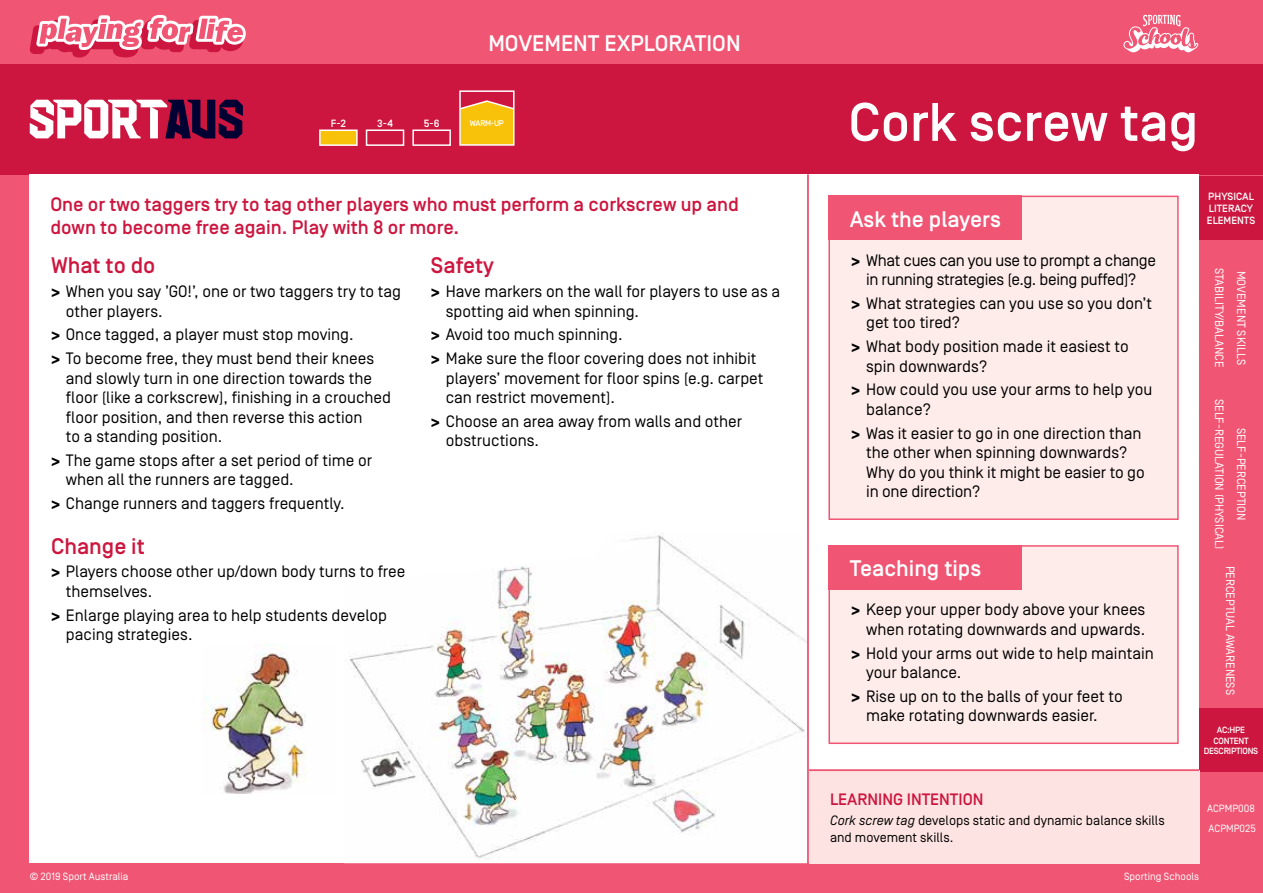
<style>
.page{position:relative;width:1263px;height:893px;background:#f05674}
.page>*{position:absolute;margin:0;border:0;box-sizing:border-box;transform-origin:0 0}
.t1{font:500 54px "Simplon Norm";color:#fff}
.t2{font:500 22.5px "Simplon Norm";color:#fff}
.t3{font:500 22.5px "Simplon Norm";color:#cd163f}
.t4{font:500 19.5px/22.5px "Simplon Norm";color:#cd163f}
.t5{font:16.5px/19.5px "Simplon Norm";color:#000}
.t6{font:16.5px/19.5px "Simplon Norm";letter-spacing:-.02em;color:#000;text-align:center}
.t7{font:500 16.5px "Simplon Norm";color:#cd163f}
.t8{font:13.5px/16.5px "Simplon Norm";color:#000}
.t9{font:12px/22px "Simplon Norm";color:#fff;text-align:center}
.t10{font:10.5px/20.5px "Simplon Norm";color:#fff}
.t11{font:500 10.5px/12px "Simplon Norm";color:#fff}
.t12{font:500 9px/10.5px "Simplon Norm";letter-spacing:-.03em;color:#fff;text-align:center}
.t13{font:500 8.25px "Simplon Norm";letter-spacing:-.03em;color:#fff}
.s1{font-weight:700}
.s2{font-style:italic}
</style>
<div class="page">
<div style="left:0;top:64px;width:1263px;height:110px;background:#cd163f"></div>
<svg style="left:1123px;top:15px;width:75px;height:37px"></svg>
<svg style="left:30px;top:15px;width:216px;height:43px"></svg>
<div style="left:1199px;top:176px;width:64px;height:64px;background:#cd163f"></div>
<div style="left:1199px;top:708px;width:64px;height:64px;background:#cd163f"></div>
<div style="left:30px;top:174px;width:1169px;height:689px;background:#fff"></div>
<svg style="left:30px;top:100px;width:213px;height:38px"></svg>
<img style="left:349px;top:532px;width:458px;height:328px">
<div style="left:809px;top:770px;width:390px;height:93px;background:#fde3e2"></div>
<hr style="left:807px;top:174px;width:2px;height:689px;background:#f05674">
<div style="left:829px;top:196px;width:349px;height:323px;background:#feecea"></div>
<div style="left:828px;top:196px;width:351px;height:324px;border:2px solid #f05674"></div>
<div style="left:829px;top:546px;width:349px;height:197px;background:#feecea"></div>
<div style="left:828px;top:545px;width:351px;height:199px;border:2px solid #f05674"></div>
<hr style="left:809px;top:769px;width:390px;height:2px;background:#f05674">
<div style="left:828px;top:196px;width:194px;height:44px;background:#f05674"></div>
<div style="left:828px;top:545px;width:194px;height:44px;background:#f05674"></div>
<div style="left:319px;top:130px;width:39px;height:16px;background:#f9c20a;border:2px solid #fff"></div>
<div style="left:366px;top:130px;width:38px;height:16px;border:2px solid #fff"></div>
<div style="left:412px;top:130px;width:39px;height:16px;border:2px solid #fff"></div>
<svg style="left:462px;top:100px;width:49px;height:43px;background:#f5b417"></svg>
<div style="left:459px;top:90px;width:55px;height:56px;border:2px solid #fff"></div>
<img style="left:205px;top:645px;width:101px;height:149px">
<h2 class="t2" style="left:488px;top:31px;width:254px">MOVEMENT EXPLORATION</h2>
<p class="t11" style="left:331px;top:117px;width:17px">F-2</p>
<p class="t11" style="left:377px;top:117px;width:17px">3-4</p>
<p class="t11" style="left:424px;top:117px;width:17px">5-6</p>
<p class="t13" style="left:470px;top:119px;width:35px">WARM-UP</p>
<p class="t4" style="left:50px;top:194px;width:690px">One or two taggers try to tag other players who must perform a corkscrew up and down to become free again. Play with 8 or more.</p>
<h2 class="t3" style="left:51px;top:254px;width:106px">What to do</h2>
<p class="t5" style="left:66px;top:282px;width:337px;text-indent:-15px"><span class="s1">&gt;</span> When you say ’GO!’, one or two taggers try to tag other players.</p>
<p class="t5" style="left:51px;top:323px;width:325px;line-height:23.7px"><span class="s1">&gt;</span> Once tagged, a player must stop moving.<br><span class="s1">&gt;</span> To become free, they must bend their knees</p>
<p class="t5" style="left:66px;top:368px;width:327px">and slowly turn in one direction towards the floor (like a corkscrew), finishing in a crouched floor position, and then reverse this action<br>to a standing position.</p>
<p class="t5" style="left:66px;top:451px;width:308px;text-indent:-15px"><span class="s1">&gt;</span> The game stops after a set period of time or when all the runners are tagged.</p>
<p class="t5" style="left:51px;top:494px;width:295px"><span class="s1">&gt;</span> Change runners and taggers frequently.</p>
<h2 class="t3" style="left:51px;top:534px;width:95px">Change it</h2>
<p class="t5" style="left:66px;top:562px;width:341px;text-indent:-15px"><span class="s1">&gt;</span> Players choose other up/down body turns to free themselves.</p>
<p class="t5" style="left:66px;top:606px;width:323px;text-indent:-15px"><span class="s1">&gt;</span> Enlarge playing area to help students develop pacing strategies.</p>
<h2 class="t3" style="left:431px;top:254px;width:64px">Safety</h2>
<p class="t5" style="left:446px;top:282px;width:336px;text-indent:-15px"><span class="s1">&gt;</span> Have markers on the wall for players to use as a spotting aid when spinning.</p>
<p class="t5" style="left:431px;top:323px;width:327px;line-height:23.7px"><span class="s1">&gt;</span> Avoid too much spinning.<br><span class="s1">&gt;</span> Make sure the floor covering does not inhibit</p>
<p class="t5" style="left:446px;top:368px;width:319px">players’ movement for floor spins (e.g. carpet can restrict movement).</p>
<p class="t5" style="left:446px;top:412px;width:298px;text-indent:-15px"><span class="s1">&gt;</span> Choose an area away from walls and other obstructions.</p>
<h1 class="t1" style="left:848px;top:94px;width:351px">Cork screw tag</h1>
<h2 class="t2" style="left:850px;top:207px;width:153px">Ask the players</h2>
<p class="t6" style="left:851px;top:251px;width:306px"><span class="s1">&gt;</span> What cues can you use to prompt a change in running strategies (e.g. being puffed)?</p>
<p class="t5" style="left:866px;top:294px;width:287px;text-indent:-15px"><span class="s1">&gt;</span> What strategies can you use so you don’t get too tired?</p>
<p class="t5" style="left:866px;top:337px;width:264px;text-indent:-15px"><span class="s1">&gt;</span> What body position made it easiest to spin downwards?</p>
<p class="t5" style="left:866px;top:380px;width:288px;text-indent:-15px"><span class="s1">&gt;</span> How could you use your arms to help you balance?</p>
<p class="t5" style="left:866px;top:424px;width:280px;text-indent:-15px"><span class="s1">&gt;</span> Was it easier to go in one direction than the other when spinning downwards?<br>Why do you think it might be easier to go in one direction?</p>
<h2 class="t2" style="left:850px;top:557px;width:133px">Teaching tips</h2>
<p class="t5" style="left:851px;top:600px;width:296px;text-align:right"><span class="s1">&gt;</span> Keep your upper body above your knees when rotating downwards and upwards.</p>
<p class="t5" style="left:866px;top:643px;width:289px;text-indent:-15px"><span class="s1">&gt;</span> Hold your arms out wide to help maintain your balance.</p>
<p class="t5" style="left:866px;top:687px;width:258px;text-indent:-15px"><span class="s1">&gt;</span> Rise up on to the balls of your feet to make rotating downwards easier.</p>
<p class="t7" style="left:830px;top:790px;width:155px">LEARNING INTENTION</p>
<p class="t8" style="left:830px;top:813px;width:336px"><span class="s2">Cork screw tag</span> develops static and dynamic balance skills and movement skills.</p>
<p class="t11" style="left:1207px;top:191px;width:50px">PHYSICAL<br>LITERACY<br>ELEMENTS</p>
<p class="t9" style="left:1230px;top:268px;width:101px;rotate:90deg">STABILITY/BALANCE</p>
<p class="t9" style="left:1252px;top:271px;width:95px;rotate:90deg">MOVEMENT SKILLS</p>
<p class="t9" style="left:1252px;top:399px;width:152px;rotate:90deg">SELF-PERCEPTION<br>SELF-REGULATION (PHYSICAL)</p>
<p class="t9" style="left:1241px;top:566px;width:131px;rotate:90deg">PERCEPTUAL AWARENESS</p>
<p class="t12" style="left:1204px;top:725px;width:56px">AC:HPE<br>CONTENT<br>DESCRIPTIONS</p>
<p class="t10" style="left:1207px;top:798px;width:50px">ACPMP008<br>ACPMP025</p>
<p class="t10" style="left:30px;top:866px;width:100px">© 2019 Sport Australia</p>
<p class="t10" style="left:1124px;top:866px;width:77px">Sporting Schools</p>
</div>
